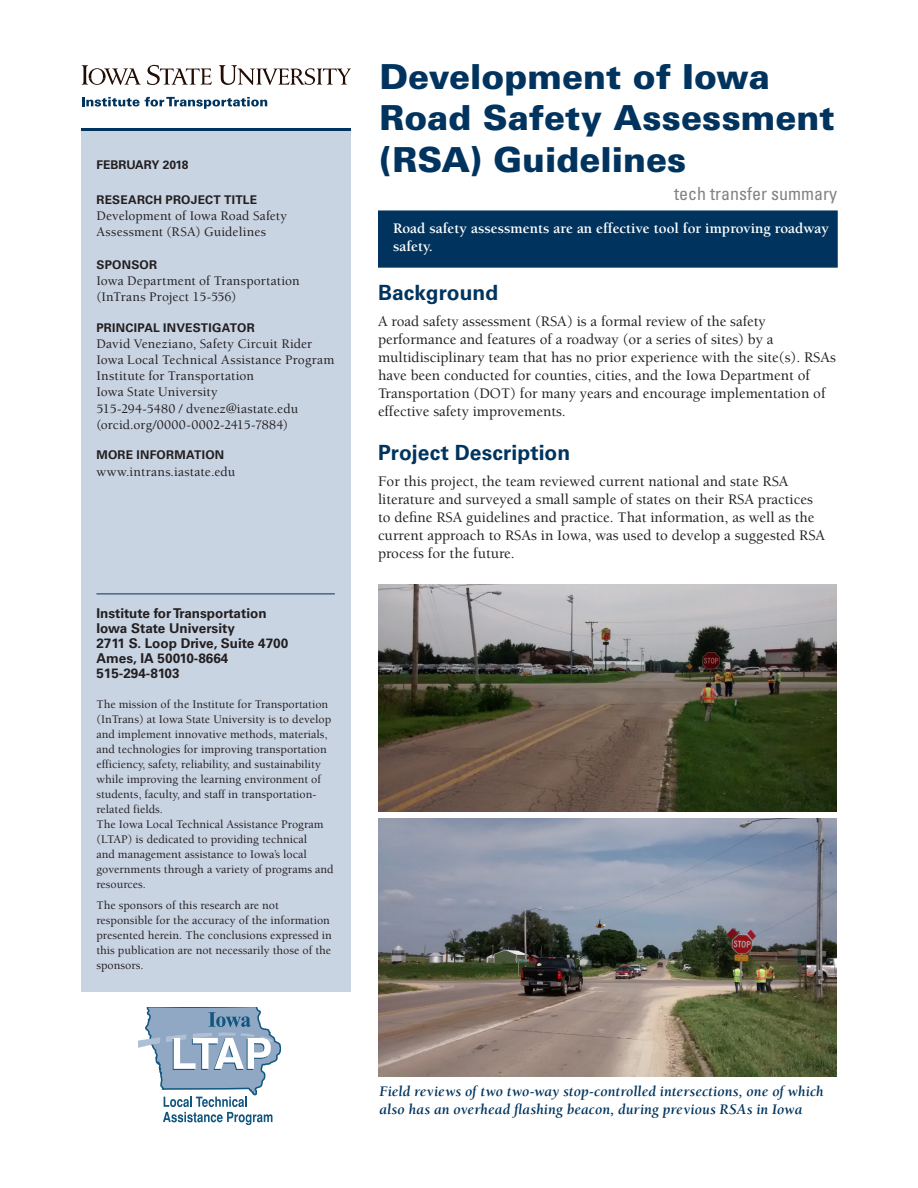
<style>
.page{position:relative;width:918px;height:1188px;background:#fff}
.page>*{position:absolute;margin:0;border:0;box-sizing:border-box;transform-origin:0 0}
.Headline{font:900 34.5px/41.4px "Univers";color:#00345e}
.head_1{font:700 21px "Univers";letter-spacing:.005em;color:#00345e}
.Headline2{font:condensed 18px "Univers";color:#808285}
.Body_text{font:500 15px/18px "Berkeley";color:#231f20}
.t1{font:italic 700 15px/18px "Berkeley";letter-spacing:.005em;color:#00345e}
.pullout_sentence{font:700 15px/18px "Berkeley";color:#fff}
.t2{font:500 13.5px/16.2px "Berkeley";letter-spacing:.01em;color:#231f20}
.t3{font:700 13.5px/15px "Univers";color:#231f20}
.t4{font:500 12px/15px "Berkeley";color:#231f20}
.t5{font:700 12px "Univers";letter-spacing:.02em;color:#231f20}
.t6{font:700 12px "Univers";color:#231f20}
</style>
<div class="page">
<div style="left:378px;top:210px;width:460px;height:58px;background:#00345e;border:2px solid #00345e"></div>
<svg style="left:82px;top:65px;width:59px;height:20px"></svg>
<svg style="left:147px;top:65px;width:65px;height:20px"></svg>
<svg style="left:219px;top:65px;width:132px;height:20px"></svg>
<svg style="left:82px;top:97px;width:185px;height:12px"></svg>
<svg style="left:138px;top:1007px;width:143px;height:118px"></svg>
<div style="left:81px;top:131px;width:270px;height:861px;background:#c9d4e3"></div>
<hr style="left:81px;top:128px;width:270px;height:3px;background:#00345e">
<hr style="left:96px;top:594px;width:239px;height:1px;background:#00345e">
<img style="left:378px;top:585px;width:459px;height:226px">
<img style="left:378px;top:819px;width:459px;height:258px">
<p class="t6" style="left:96px;top:158px;width:94px">FEBRUARY 2018</p>
<p class="t5" style="left:96px;top:193px;width:162px">RESEARCH PROJECT TITLE</p>
<p class="t2" style="left:96px;top:208px;width:192px">Development of Iowa Road Safety<br>Assessment (RSA) Guidelines</p>
<p class="t5" style="left:96px;top:257px;width:62px">SPONSOR</p>
<p class="t2" style="left:96px;top:273px;width:205px">Iowa Department of Transportation (InTrans Project 15-556)</p>
<p class="t5" style="left:96px;top:320px;width:160px">PRINCIPAL INVESTIGATOR</p>
<p class="t2" style="left:96px;top:336px;width:240px">David Veneziano, Safety Circuit Rider Iowa Local Technical Assistance Program Institute for Transportation<br>Iowa State University<br>515-294-5480 / dvenez@iastate.edu (orcid.org/0000-0002-2415-7884)</p>
<p class="t5" style="left:96px;top:448px;width:129px">MORE INFORMATION</p>
<p class="t2" style="left:96px;top:464px;width:140px">www.intrans.iastate.edu</p>
<p class="t3" style="left:96px;top:605px;width:194px">Institute for Transportation<br>Iowa State University<br>2711 S. Loop Drive, Suite 4700<br>Ames, IA 50010-8664<br>515-294-8103</p>
<p class="t4" style="left:96px;top:697px;width:239px">The mission of the Institute for Transportation (InTrans) at Iowa State University is to develop and implement innovative methods, materials, and technologies for improving transportation efficiency, safety, reliability, and sustainability while improving the learning environment of students, faculty, and staff in transportation&shy;related fields.<br>The Iowa Local Technical Assistance Program (LTAP) is dedicated to providing technical<br>and management assistance to Iowa’s local governments through a variety of programs and resources.</p>
<p class="t4" style="left:96px;top:898px;width:237px">The sponsors of this research are not responsible for the accuracy of the information presented herein. The conclusions expressed in this publication are not necessarily those of the sponsors.</p>
<p class="Headline" style="left:380px;top:56px;width:457px">Development of Iowa<br>Road Safety Assessment (RSA) Guidelines</p>
<p class="Headline2" style="left:674px;top:183px;width:164px">tech transfer summary</p>
<p class="pullout_sentence" style="left:393px;top:220px;width:438px">Road safety assessments are an effective tool for improving roadway safety.</p>
<p class="head_1" style="left:378px;top:280px;width:122px">Background</p>
<p class="Body_text" style="left:378px;top:313px;width:460px">A road safety assessment (RSA) is a formal review of the safety performance and features of a roadway (or a series of sites) by a multidisciplinary team that has no prior experience with the site(s). RSAs have been conducted for counties, cities, and the Iowa Department of Transportation (DOT) for many years and encourage implementation of effective safety improvements.</p>
<p class="head_1" style="left:378px;top:440px;width:194px">Project Description</p>
<p class="Body_text" style="left:378px;top:473px;width:449px">For this project, the team reviewed current national and state RSA literature and surveyed a small sample of states on their RSA practices to define RSA guidelines and practice. That information, as well as the current approach to RSAs in Iowa, was used to develop a suggested RSA process for the future.</p>
<p class="t1" style="left:380px;top:1083px;width:446px">Field reviews of two two-way stop-controlled intersections, one of which also has an overhead flashing beacon, during previous RSAs in Iowa</p>
</div>
